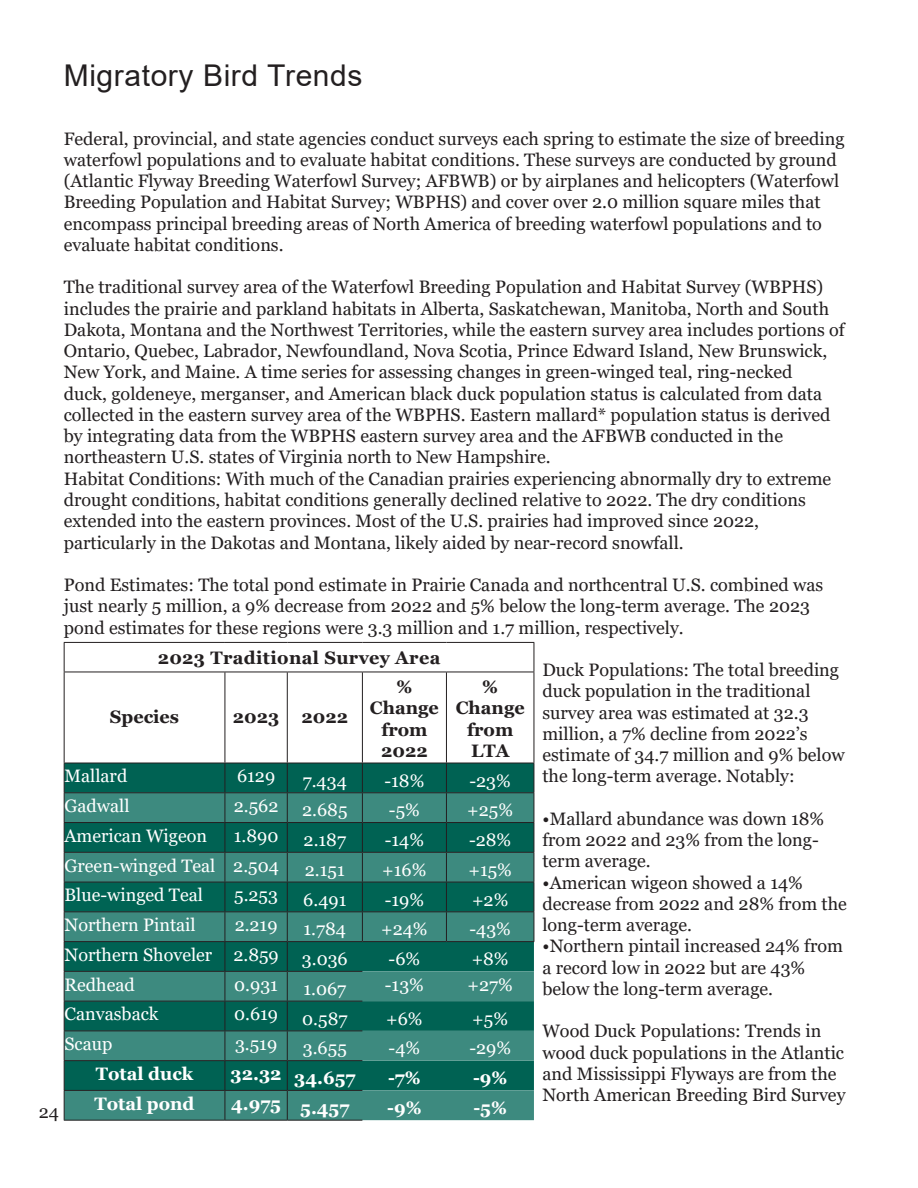
<style>
.page{position:relative;width:918px;height:1188px;background:#fff}
.page>*{position:absolute;margin:0;border:0;box-sizing:border-box;transform-origin:0 0}
.Subtitle{font:30px "Arial";letter-spacing:.02em;color:#231f20}
.Text{font:18px/21.3px "Georgia";color:#231f20}
.Text-2{font:18px "Georgia";color:#fff}
.Text-3{font:700 18px "Georgia";color:#fff}
.Text-4{font:700 18px/21.3px "Georgia";color:#231f20;text-align:center}
.Subtitle-2{font:700 18px "Georgia";letter-spacing:.02em;color:#231f20}
</style>
<div class="page">
<svg style="left:65px;top:1001px;width:469px;height:119px;background:#1f7568"></svg>
<hr style="left:64px;top:1060px;width:161px;height:1px;background:#231f20">
<hr style="left:225px;top:1060px;width:62px;height:1px;background:#231f20">
<hr style="left:287px;top:1060px;width:75px;height:1px;background:#231f20">
<hr style="left:64px;top:1090px;width:161px;height:1px;background:#231f20">
<hr style="left:225px;top:1090px;width:62px;height:1px;background:#231f20">
<hr style="left:287px;top:1090px;width:75px;height:1px;background:#231f20">
<hr style="left:64px;top:1120px;width:161px;height:1px;background:#231f20">
<hr style="left:225px;top:1120px;width:62px;height:1px;background:#231f20">
<hr style="left:287px;top:1120px;width:75px;height:1px;background:#231f20">
<hr style="left:64px;top:672px;width:1px;height:91px;background:#231f20">
<hr style="left:225px;top:672px;width:1px;height:91px;background:#231f20">
<hr style="left:287px;top:672px;width:1px;height:91px;background:#231f20">
<hr style="left:64px;top:1001px;width:161px;height:1px;background:#231f20">
<hr style="left:64px;top:1001px;width:1px;height:30px;background:#231f20">
<hr style="left:225px;top:1001px;width:62px;height:1px;background:#231f20">
<hr style="left:225px;top:1001px;width:1px;height:30px;background:#231f20">
<hr style="left:287px;top:1001px;width:75px;height:1px;background:#231f20">
<hr style="left:287px;top:1001px;width:1px;height:30px;background:#231f20">
<hr style="left:64px;top:1031px;width:161px;height:1px;background:#231f20">
<svg style="left:64px;top:1031px;width:1px;height:89px"></svg>
<hr style="left:225px;top:1031px;width:62px;height:1px;background:#231f20">
<svg style="left:225px;top:1031px;width:1px;height:89px"></svg>
<hr style="left:287px;top:1031px;width:75px;height:1px;background:#231f20">
<svg style="left:287px;top:1031px;width:1px;height:89px"></svg>
<hr style="left:362px;top:672px;width:1px;height:91px;background:#231f20">
<hr style="left:446px;top:672px;width:1px;height:91px;background:#231f20">
<hr style="left:534px;top:672px;width:1px;height:91px;background:#231f20">
<svg style="left:64px;top:763px;width:471px;height:238px;background:#1e7366"></svg>
<hr style="left:362px;top:941px;width:84px;height:1px;background:#231f20">
<hr style="left:446px;top:941px;width:88px;height:1px;background:#231f20">
<hr style="left:64px;top:642px;width:161px;height:1px;background:#231f20">
<svg style="left:64px;top:643px;width:1px;height:29px"></svg>
<hr style="left:225px;top:642px;width:62px;height:1px;background:#231f20">
<hr style="left:287px;top:642px;width:75px;height:1px;background:#231f20">
<hr style="left:362px;top:642px;width:84px;height:1px;background:#231f20">
<hr style="left:446px;top:642px;width:88px;height:1px;background:#231f20">
<svg style="left:534px;top:643px;width:1px;height:29px"></svg>
<hr style="left:64px;top:672px;width:161px;height:1px;background:#231f20">
<hr style="left:225px;top:672px;width:62px;height:1px;background:#231f20">
<hr style="left:287px;top:672px;width:75px;height:1px;background:#231f20">
<hr style="left:362px;top:672px;width:84px;height:1px;background:#231f20">
<hr style="left:446px;top:672px;width:88px;height:1px;background:#231f20">
<p class="Subtitle" style="left:64px;top:54px;width:300px">Migratory Bird Trends</p>
<p class="Text" style="left:64px;top:128px;width:782px">Federal, provincial, and state agencies conduct surveys each spring to estimate the size of breeding waterfowl populations and to evaluate habitat conditions. These surveys are conducted by ground (Atlantic Flyway Breeding Waterfowl Survey; AFBWB) or by airplanes and helicopters (Waterfowl Breeding Population and Habitat Survey; WBPHS) and cover over 2.0 million square miles that encompass principal breeding areas of North America of breeding waterfowl populations and to evaluate habitat conditions.</p>
<p class="Text" style="left:64px;top:277px;width:782px">The traditional survey area of the Waterfowl Breeding Population and Habitat Survey (WBPHS) includes the prairie and parkland habitats in Alberta, Saskatchewan, Manitoba, North and South Dakota, Montana and the Northwest Territories, while the eastern survey area includes portions of Ontario, Quebec, Labrador, Newfoundland, Nova Scotia, Prince Edward Island, New Brunswick, New York, and Maine. A time series for assessing changes in green-winged teal, ring-necked<br>duck, goldeneye, merganser, and American black duck population status is calculated from data collected in the eastern survey area of the WBPHS. Eastern mallard* population status is derived by integrating data from the WBPHS eastern survey area and the AFBWB conducted in the northeastern U.S. states of Virginia north to New Hampshire.</p>
<p class="Text" style="left:64px;top:468px;width:769px">Habitat Conditions: With much of the Canadian prairies experiencing abnormally dry to extreme drought conditions, habitat conditions generally declined relative to 2022. The dry conditions extended into the eastern provinces. Most of the U.S. prairies had improved since 2022, particularly in the Dakotas and Montana, likely aided by near-record snowfall.</p>
<p class="Text" style="left:64px;top:575px;width:761px">Pond Estimates: The total pond estimate in Prairie Canada and northcentral U.S. combined was just nearly 5 million, a 9% decrease from 2022 and 5% below the long-term average. The 2023 pond estimates for these regions were 3.3 million and 1.7 million, respectively.</p>
<p class="Text" style="left:542px;top:660px;width:304px">Duck Populations: The total breeding duck population in the traditional survey area was estimated at 32.3 million, a 7% decline from 2022’s estimate of 34.7 million and 9% below the long-term average. Notably:</p>
<p class="Text" style="left:542px;top:808px;width:283px">•Mallard abundance was down 18% from 2022 and 23% from the long&shy;term average.</p>
<p class="Text" style="left:542px;top:872px;width:306px">•American wigeon showed a 14% decrease from 2022 and 28% from the long-term average.</p>
<p class="Text" style="left:542px;top:936px;width:302px">•Northern pintail increased 24% from a record low in 2022 but are 43% below the long-term average.</p>
<p class="Text" style="left:542px;top:1021px;width:305px">Wood Duck Populations: Trends in wood duck populations in the Atlantic and Mississippi Flyways are from the North American Breeding Bird Survey</p>
<p class="Subtitle-2" style="left:158px;top:646px;width:284px">2023 Traditional Survey Area</p>
<p class="Text-4" style="left:370px;top:676px;width:70px">%<br>Change from<br>2022</p>
<p class="Text-4" style="left:456px;top:676px;width:70px">%<br>Change from<br>LTA</p>
<p class="Text-4" style="left:110px;top:706px;width:71px">Species</p>
<p class="Text-4" style="left:233px;top:706px;width:48px">2023</p>
<p class="Text-4" style="left:302px;top:706px;width:48px">2022</p>
<p class="Text-2" style="left:65px;top:765px;width:64px">Mallard</p>
<p class="Text-2" style="left:237px;top:765px;width:40px">6129</p>
<p class="Text-2" style="left:303px;top:770px;width:46px">7.434</p>
<p class="Text-2" style="left:384px;top:770px;width:41px">-18%</p>
<p class="Text-2" style="left:469px;top:770px;width:43px">-23%</p>
<p class="Text-2" style="left:65px;top:795px;width:67px">Gadwall</p>
<p class="Text-2" style="left:234px;top:795px;width:46px">2.562</p>
<p class="Text-2" style="left:302px;top:799px;width:47px">2.685</p>
<p class="Text-2" style="left:389px;top:799px;width:32px">-5%</p>
<p class="Text-2" style="left:467px;top:799px;width:47px">+25%</p>
<p class="Text-2" style="left:65px;top:825px;width:144px">American Wigeon</p>
<p class="Text-2" style="left:234px;top:825px;width:46px">1.890</p>
<p class="Text-2" style="left:304px;top:829px;width:44px">2.187</p>
<p class="Text-2" style="left:385px;top:829px;width:41px">-14%</p>
<p class="Text-2" style="left:469px;top:829px;width:44px">-28%</p>
<p class="Text-2" style="left:65px;top:855px;width:152px">Green-winged Teal</p>
<p class="Text-2" style="left:233px;top:855px;width:47px">2.504</p>
<p class="Text-2" style="left:305px;top:859px;width:41px">2.151</p>
<p class="Text-2" style="left:382px;top:859px;width:46px">+16%</p>
<p class="Text-2" style="left:468px;top:859px;width:45px">+15%</p>
<p class="Text-2" style="left:65px;top:884px;width:140px">Blue-winged Teal</p>
<p class="Text-2" style="left:234px;top:884px;width:45px">5.253</p>
<p class="Text-2" style="left:303px;top:889px;width:45px">6.491</p>
<p class="Text-2" style="left:385px;top:889px;width:41px">-19%</p>
<p class="Text-2" style="left:472px;top:889px;width:38px">+2%</p>
<p class="Text-2" style="left:65px;top:914px;width:133px">Northern Pintail</p>
<p class="Text-2" style="left:235px;top:914px;width:44px">2.219</p>
<p class="Text-2" style="left:304px;top:918px;width:44px">1.784</p>
<p class="Text-2" style="left:381px;top:918px;width:48px">+24%</p>
<p class="Text-2" style="left:469px;top:918px;width:43px">-43%</p>
<p class="Text-2" style="left:65px;top:944px;width:149px">Northern Shoveler</p>
<p class="Text-2" style="left:233px;top:944px;width:47px">2.859</p>
<p class="Text-2" style="left:302px;top:948px;width:47px">3.036</p>
<p class="Text-2" style="left:389px;top:948px;width:33px">-6%</p>
<p class="Text-2" style="left:472px;top:948px;width:39px">+8%</p>
<p class="Text-2" style="left:65px;top:974px;width:72px">Redhead</p>
<p class="Text-2" style="left:234px;top:974px;width:45px">0.931</p>
<p class="Text-2" style="left:303px;top:978px;width:44px">1.067</p>
<p class="Text-2" style="left:385px;top:974px;width:41px">-13%</p>
<p class="Text-2" style="left:468px;top:974px;width:47px">+27%</p>
<p class="Text-2" style="left:65px;top:1003px;width:96px">Canvasback</p>
<p class="Text-2" style="left:234px;top:1003px;width:46px">0.619</p>
<p class="Text-2" style="left:302px;top:1008px;width:47px">0.587</p>
<p class="Text-2" style="left:386px;top:1008px;width:38px">+6%</p>
<p class="Text-2" style="left:472px;top:1008px;width:37px">+5%</p>
<p class="Text-2" style="left:65px;top:1033px;width:49px">Scaup</p>
<p class="Text-2" style="left:235px;top:1033px;width:44px">3.519</p>
<p class="Text-2" style="left:303px;top:1037px;width:45px">3.655</p>
<p class="Text-2" style="left:389px;top:1037px;width:33px">-4%</p>
<p class="Text-2" style="left:469px;top:1037px;width:43px">-29%</p>
<p class="Text-3" style="left:96px;top:1062px;width:99px">Total duck</p>
<p class="Text-3" style="left:231px;top:1062px;width:52px">32.32</p>
<p class="Text-3" style="left:294px;top:1066px;width:63px">34.657</p>
<p class="Text-3" style="left:388px;top:1066px;width:34px">-7%</p>
<p class="Text-3" style="left:473px;top:1066px;width:36px">-9%</p>
<p class="Text-3" style="left:95px;top:1092px;width:102px">Total pond</p>
<p class="Text-3" style="left:231px;top:1092px;width:52px">4.975</p>
<p class="Text-3" style="left:300px;top:1096px;width:51px">5.457</p>
<p class="Text-3" style="left:387px;top:1096px;width:36px">-9%</p>
<p class="Text-3" style="left:473px;top:1096px;width:35px">-5%</p>
<p class="Text" style="left:39px;top:1102px;width:22px">24</p>
</div>
